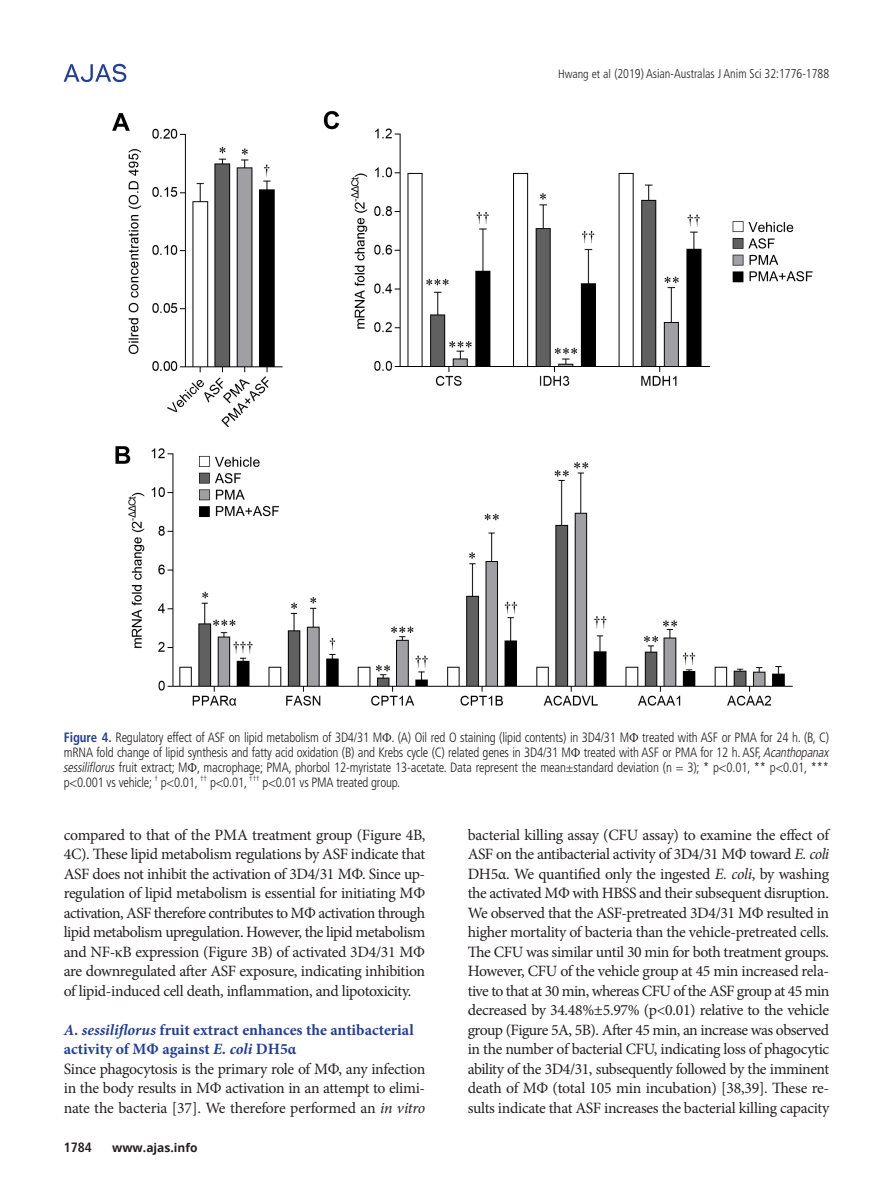
<style>
.page{position:relative;width:893px;height:1191px;background:#fff}
.page>*{position:absolute;margin:0;border:0;box-sizing:border-box;transform-origin:0 0}
.본문{font:15.75px/19.5px "Minion Pro";letter-spacing:-.02em;color:#231f20;text-align:justify}
.중제목{font:700 15.75px/19.5px "Minion Pro";color:#253f8e}
.표_그림__제목{font:300 condensed 13.5px/15px "Frutiger LT Std";letter-spacing:-.015em;color:#231f20;scale:.95 1}
.t1{font:700 condensed 13.5px "Frutiger LT Std";color:#231f20}
.t2{font:300 condensed 12.75px "Frutiger LT Std";color:#231f20;scale:.95 1}
.t3{font:700 12px "Open Sans";color:#231f20}
.표_그림__제목-2{font:300 condensed 7.8px "Frutiger LT Std";color:#231f20;scale:.95 1}
.s1{font-size:12px}
.s2{font-weight:700;color:#253f8e}
.s3{font-family:"Minion Pro";font-weight:400;font-stretch:normal}
.s4{font-style:italic}
</style>
<div class="page">
<svg style="left:64px;top:64px;width:62px;height:18px"></svg>
<img style="left:112px;top:110px;width:701px;height:596px">
<p class="t2" style="left:558px;top:66px;width:287px"><span class="s1">Hwang et al</span> (2019) Asian-Australas J Anim Sci 32:1776-1788</p>
<p class="표_그림__제목" style="left:63px;top:730px;width:810px"><span class="s2">Figure 4.</span> Regulatory effect of ASF on lipid metabolism of 3D4/31 M<span class="s3">Φ</span>. (A) Oil red O staining (lipid contents) in 3D4/31 M<span class="s3">Φ</span> treated with ASF or PMA for 24 h. (B, C) mRNA fold change of lipid synthesis and fatty acid oxidation (B) and Krebs cycle (C) related genes in 3D4/31 M<span class="s3">Φ</span> treated with ASF or PMA for 12 h. ASF, <span class="s4">Acanthopanax sessiliflorus</span> fruit extract; M<span class="s3">Φ</span>, macrophage; PMA, phorbol 12-myristate 13-acetate. Data represent the mean±standard deviation (n = 3); * p&lt;0.01, ** p&lt;0.01, *** p&lt;0.001 vs vehicle;</p>
<p class="표_그림__제목-2" style="left:154px;top:773px;width:5px">†</p>
<p class="표_그림__제목" style="left:161px;top:775px;width:41px">p&lt;0.01,</p>
<p class="표_그림__제목-2" style="left:200px;top:773px;width:9px">††</p>
<p class="표_그림__제목" style="left:210px;top:775px;width:41px">p&lt;0.01,</p>
<p class="표_그림__제목-2" style="left:249px;top:773px;width:13px">†††</p>
<p class="표_그림__제목" style="left:263px;top:775px;width:146px">p&lt;0.01 vs PMA treated group.</p>
<p class="본문" style="left:64px;top:825px;width:363px">compared to that of the PMA treatment group (Figure 4B, 4C). These lipid metabolism regulations by ASF indicate that ASF does not inhibit the activation of 3D4/31 MΦ. Since up&shy;regulation of lipid metabolism is essential for initiating MΦ activation, ASF therefore contributes to MΦ activation through lipid metabolism upregulation. However, the lipid metabolism and NF-κB expression (Figure 3B) of activated 3D4/31 MΦ are downregulated after ASF exposure, indicating inhibition of lipid-induced cell death, inflammation, and lipotoxicity.</p>
<p class="중제목" style="left:64px;top:1019px;width:351px"><span class="s4">A. sessiliflorus</span> fruit extract enhances the antibacterial activity of MΦ against <span class="s4">E. coli</span> DH5α</p>
<p class="본문" style="left:64px;top:1059px;width:363px">Since phagocytosis is the primary role of MΦ, any infection in the body results in MΦ activation in an attempt to elimi&shy;nate the bacteria [37]. We therefore performed an <span class="s4">in vitro</span></p>
<p class="t1" style="left:64px;top:1139px;width:30px">1784</p>
<p class="t3" style="left:112px;top:1138px;width:87px">www.ajas.info</p>
<p class="본문" style="left:468px;top:825px;width:363px">bacterial killing assay (CFU assay) to examine the effect of ASF on the antibacterial activity of 3D4/31 MΦ toward <span class="s4">E. coli </span>DH5α. We quantified only the ingested <span class="s4">E. coli</span>, by washing the activated MΦ with HBSS and their subsequent disruption.<br>We observed that the ASF-pretreated 3D4/31 MΦ resulted in higher mortality of bacteria than the vehicle-pretreated cells.<br>The CFU was similar until 30 min for both treatment groups.<br>However, CFU of the vehicle group at 45 min increased rela&shy;tive to that at 30 min, whereas CFU of the ASF group at 45 min decreased by 34.48%±5.97% (p&lt;0.01) relative to the vehicle group (Figure 5A, 5B). After 45 min, an increase was observed in the number of bacterial CFU, indicating loss of phagocytic ability of the 3D4/31, subsequently followed by the imminent death of MΦ (total 105 min incubation) [38,39]. These re&shy;sults indicate that ASF increases the bacterial killing capacity</p>
</div>
